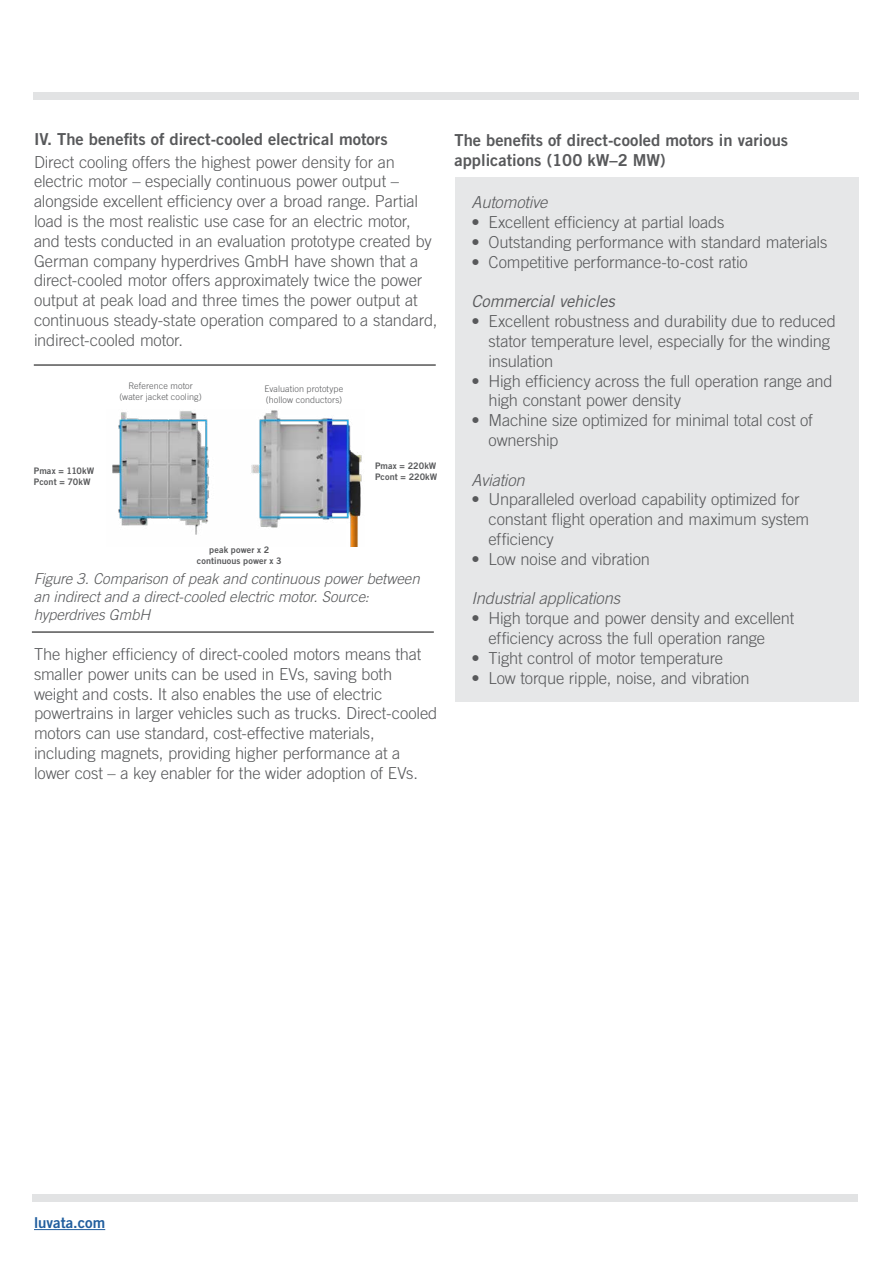
<style>
.page{position:relative;width:893px;height:1263px;background:#fff}
.page>*{position:absolute;margin:0;border:0;box-sizing:border-box;transform-origin:0 0}
.text{font:300 16.5px/19.8px "Trade Gothic LT Std";letter-spacing:-.01em;color:#58595b}
.Luvata_Basic_Paragra{font:300 16.5px/19.8px "Trade Gothic LT Std";letter-spacing:-.01em;color:#58595b}
.etxt_bold{font:16.5px/19.8px "Trade Gothic LT Std Bd 2";color:#58595b}
.Luvata_Basic_Paragra-2{font:italic 300 16.5px "Trade Gothic LT Std";letter-spacing:-.015em;color:#58595b}
.Luvata_Basic_Paragra-3{font:italic 16.5px "Trade Gothic LT Std";letter-spacing:-.02em;color:#58595b}
.text-2{font:italic 300 15px/18px "Trade Gothic LT Std";letter-spacing:-.005em;color:#58595b}
.t1{font:15px "Trade Gothic LT Std Bd 2";color:#215e9e}
.text-3{font:300 9px/10.8px "Trade Gothic LT Std";letter-spacing:.01em;color:#58595b;text-align:center}
.text-4{font:9px/10.8px "Trade Gothic LT Std Bd 2";letter-spacing:.01em;color:#58595b}
</style>
<div class="page">
<hr style="left:34px;top:1229px;width:71px;height:1px;background:#215e9e">
<div style="left:32px;top:1194px;width:826px;height:8px;background:#e2e3e4"></div>
<div style="left:454px;top:178px;width:404px;height:524px;background:#e6e7e8"></div>
<div style="left:34px;top:92px;width:825px;height:8px;background:#e2e3e4"></div>
<hr style="left:34px;top:365px;width:402px;height:1px;background:#000">
<hr style="left:32px;top:632px;width:402px;height:1px;background:#000">
<img style="left:112px;top:410px;width:250px;height:136px">
<p class="etxt_bold" style="left:34px;top:129px;width:355px">IV. The benefits of direct-cooled electrical motors</p>
<p class="text" style="left:34px;top:152px;width:405px">Direct cooling offers the highest power density for an electric motor – especially continuous power output – alongside excellent efficiency over a broad range. Partial load is the most realistic use case for an electric motor, and tests conducted in an evaluation prototype created by German company hyperdrives GmbH have shown that a direct-cooled motor offers approximately twice the power output at peak load and three times the power output at continuous steady-state operation compared to a standard, indirect-cooled motor.</p>
<p class="text-3" style="left:119px;top:381px;width:84px">Reference motor (water jacket cooling)</p>
<p class="text-3" style="left:265px;top:384px;width:80px;text-align:left">Evaluation prototype (hollow conductors)</p>
<p class="text-4" style="left:34px;top:465px;width:62px">Pmax = 110kW<br>Pcont = 70kW</p>
<p class="text-4" style="left:375px;top:460px;width:64px">Pmax = 220kW<br>Pcont = 220kW</p>
<p class="text-4" style="left:197px;top:544px;width:86px;text-align:center">peak power x 2 continuous power x 3</p>
<p class="text-2" style="left:34px;top:570px;width:387px">Figure 3. Comparison of peak and continuous power between an indirect and a direct-cooled electric motor. Source: hyperdrives GmbH</p>
<p class="text" style="left:34px;top:644px;width:405px">The higher efficiency of direct-cooled motors means that smaller power units can be used in EVs, saving both weight and costs. It also enables the use of electric powertrains in larger vehicles such as trucks. Direct-cooled motors can use standard, cost-effective materials, including magnets, providing higher performance at a lower cost – a key enabler for the wider adoption of EVs.</p>
<p class="etxt_bold" style="left:454px;top:130px;width:335px">The benefits of direct-cooled motors in various applications (100 kW–2 MW)</p>
<p class="Luvata_Basic_Paragra-2" style="left:472px;top:193px;width:77px">Automotive</p>
<p class="Luvata_Basic_Paragra" style="left:472px;top:212px;width:254px">• Excellent efficiency at partial loads</p>
<p class="Luvata_Basic_Paragra" style="left:472px;top:232px;width:357px">• Outstanding performance with standard materials</p>
<p class="Luvata_Basic_Paragra" style="left:472px;top:252px;width:278px">• Competitive performance-to-cost ratio</p>
<p class="Luvata_Basic_Paragra-3" style="left:472px;top:292px;width:145px">Commercial vehicles</p>
<p class="Luvata_Basic_Paragra" style="left:489px;top:311px;width:349px;text-indent:-17px">• Excellent robustness and durability due to reduced stator temperature level, especially for the winding insulation</p>
<p class="Luvata_Basic_Paragra" style="left:489px;top:371px;width:346px;text-indent:-17px">• High efficiency across the full operation range and high constant power density</p>
<p class="Luvata_Basic_Paragra" style="left:489px;top:410px;width:326px;text-indent:-17px">• Machine size optimized for minimal total cost of ownership</p>
<p class="Luvata_Basic_Paragra-2" style="left:472px;top:470px;width:55px">Aviation</p>
<p class="Luvata_Basic_Paragra" style="left:489px;top:489px;width:322px;text-indent:-17px">• Unparalleled overload capability optimized for constant flight operation and maximum system efficiency</p>
<p class="Luvata_Basic_Paragra" style="left:472px;top:549px;width:180px">• Low noise and vibration</p>
<p class="Luvata_Basic_Paragra-2" style="left:472px;top:589px;width:150px">Industrial applications</p>
<p class="Luvata_Basic_Paragra" style="left:489px;top:608px;width:307px;text-indent:-17px">• High torque and power density and excellent efficiency across the full operation range</p>
<p class="Luvata_Basic_Paragra" style="left:472px;top:648px;width:253px">• Tight control of motor temperature</p>
<p class="Luvata_Basic_Paragra" style="left:472px;top:668px;width:280px">• Low torque ripple, noise, and vibration</p>
<p class="t1" style="left:34px;top:1213px;width:73px">luvata.com</p>
</div>
